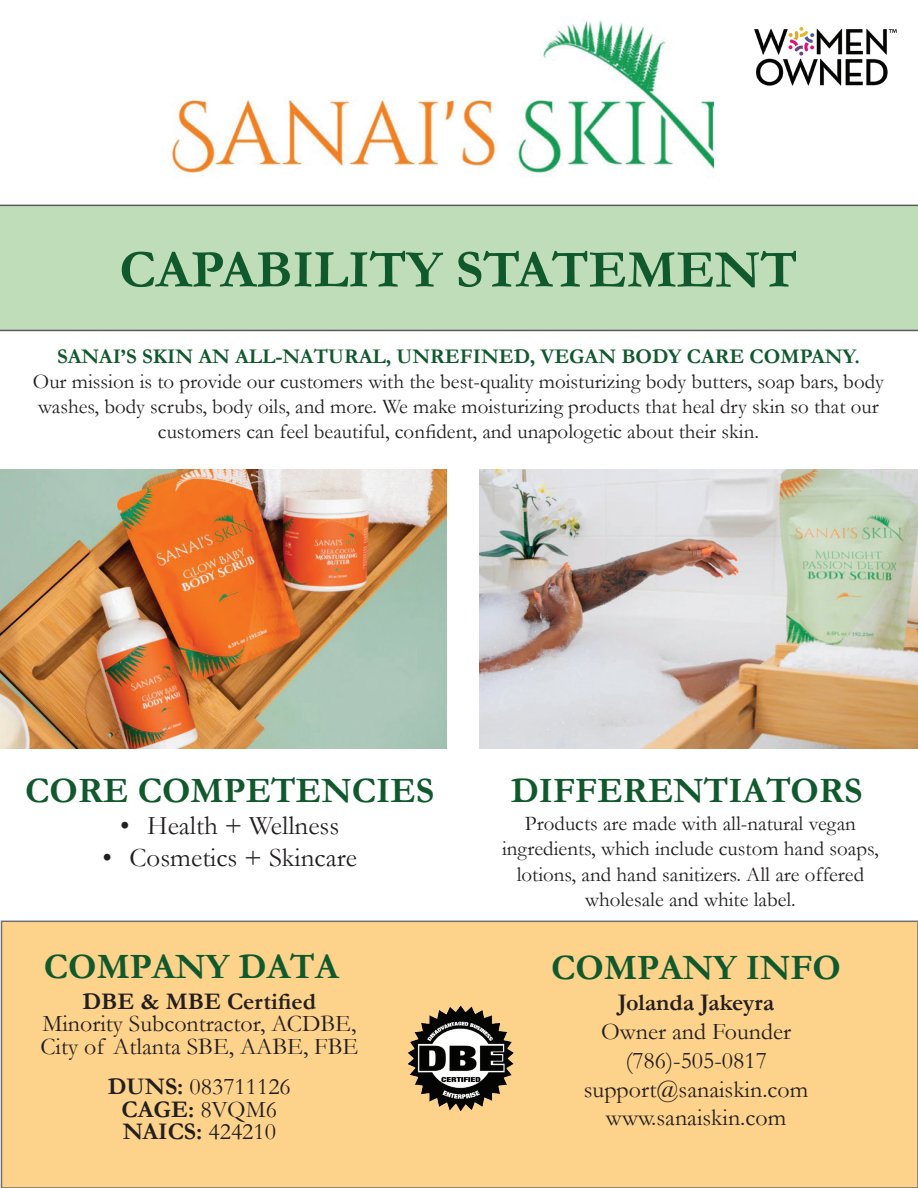
<style>
.page{position:relative;width:918px;height:1188px;background:#fff}
.page>*{position:absolute;margin:0;border:0;box-sizing:border-box;transform-origin:0 0}
.t1{font:700 54px "Garamond";color:#10592d}
.t2{font:700 36px "Garamond";color:#10592d}
.t3{font:27px "Garamond";color:#231f20}
.t4{font:24px/28.8px "Garamond";color:#231f20;text-align:center}
.t5{font:700 24px "Garamond";color:#231f20}
.t6{font:21px/25.2px "Garamond";color:#231f20;text-align:center}
.t7{font:700 21px "Garamond";color:#10592d}
.s1{font-weight:700}
</style>
<div class="page">
<div style="left:0;top:205px;width:918px;height:126px;background:#c0ddb9"></div>
<img style="left:172px;top:20px;width:542px;height:154px">
<div style="left:2px;top:921px;width:916px;height:267px;background:#fdd28b"></div>
<img style="left:754px;top:26px;width:143px;height:60px">
<img style="left:479px;top:470px;width:438px;height:279px">
<img style="left:0;top:470px;width:446px;height:279px">
<img style="left:407px;top:1005px;width:107px;height:106px">
<h1 class="t1" style="left:119px;top:233px;width:680px">CAPABILITY STATEMENT</h1>
<p class="t7" style="left:57px;top:342px;width:804px">SANAI’S SKIN AN ALL-NATURAL, UNREFINED, VEGAN BODY CARE COMPANY.</p>
<p class="t6" style="left:33px;top:368px;width:853px">Our mission is to provide our customers with the best-quality moisturizing body butters, soap bars, body washes, body scrubs, body oils, and more. We make moisturizing products that heal dry skin so that our customers can feel beautiful, confident, and unapologetic about their skin.</p>
<h2 class="t2" style="left:25px;top:766px;width:411px">CORE COMPETENCIES</h2>
<p class="t3" style="left:120px;top:807px;width:221px">• Health + Wellness</p>
<p class="t3" style="left:102px;top:840px;width:256px">• Cosmetics + Skincare</p>
<h2 class="t2" style="left:44px;top:942px;width:296px">COMPANY DATA</h2>
<p class="t5" style="left:83px;top:985px;width:235px">DBE &amp; MBE Certified</p>
<p class="t4" style="left:40px;top:1012px;width:319px;line-height:22.5px;text-align:left">Minority Subcontractor, ACDBE,<br>City of Atlanta SBE, AABE, FBE</p>
<p class="t4" style="left:108px;top:1075px;width:185px;line-height:22.5px"><span class="s1">DUNS:</span> 083711126<br><span class="s1">CAGE:</span> 8VQM6<br><span class="s1">NAICS:</span> 424210</p>
<h2 class="t2" style="left:511px;top:766px;width:353px">DIFFERENTIATORS</h2>
<p class="t6" style="left:502px;top:810px;width:378px">Products are made with all-natural vegan ingredients, which include custom hand soaps, lotions, and hand sanitizers. All are offered wholesale and white label.</p>
<h2 class="t2" style="left:551px;top:943px;width:291px">COMPANY INFO</h2>
<p class="t5" style="left:618px;top:986px;width:158px">Jolanda Jakeyra</p>
<p class="t4" style="left:584px;top:1016px;width:226px">Owner and Founder (786)-505-0817 support@sanaiskin.com www.sanaiskin.com</p>
</div>
